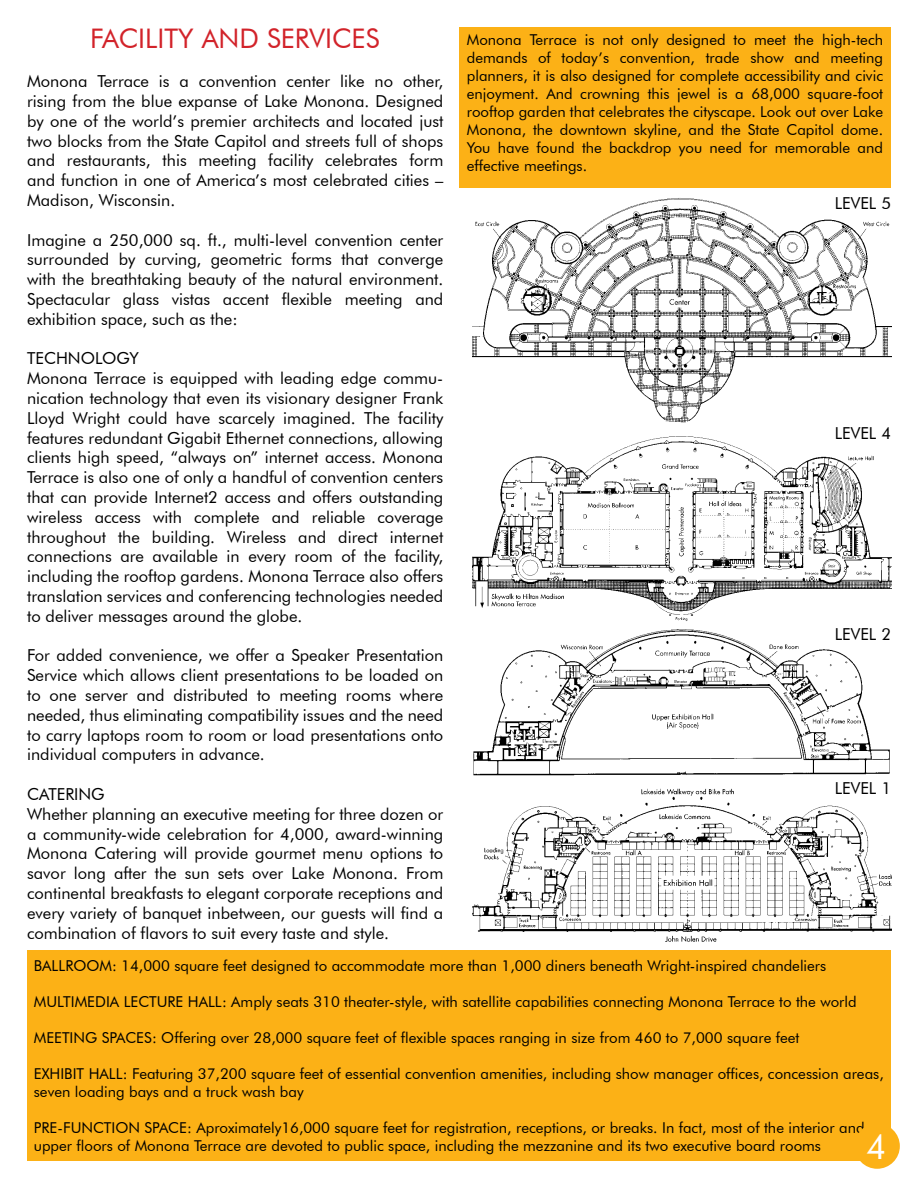
<style>
.page{position:relative;width:918px;height:1188px;background:#fff}
.page>*{position:absolute;margin:0;border:0;box-sizing:border-box;transform-origin:0 0}
.t1{font:34.5px "Futura BT";color:#fff}
.t2{font:27px "Futura BT";color:#d2232a}
.t3{font:16.5px/19.8px "Futura BT";color:#000;text-align:justify}
.t4{font:15px/18px "Futura BT";color:#000}
</style>
<div class="page">
<img style="left:472px;top:198px;width:419px;height:744px">
<div style="left:27px;top:951px;width:864px;height:210px;background:#fcb116"></div>
<div style="left:459px;top:27px;width:432px;height:161px;background:#fcb116"></div>
<div style="left:855px;top:1123px;width:45px;height:46px;background:#fcb116;border-radius:50%"></div>
<h2 class="t2" style="left:90px;top:22px;width:291px">FACILITY AND SERVICES</h2>
<p class="t3" style="left:27px;top:71px;width:418px">Monona Terrace is a convention center like no other, rising from the blue expanse of Lake Monona. Designed by one of the world’s premier architects and located just two blocks from the State Capitol and streets full of shops and restaurants, this meeting facility celebrates form and function in one of America’s most celebrated cities – Madison, Wisconsin.</p>
<p class="t3" style="left:27px;top:230px;width:418px">Imagine a 250,000 sq. ft., multi-level convention center surrounded by curving, geometric forms that converge with the breathtaking beauty of the natural environment.<br>Spectacular glass vistas accent flexible meeting and exhibition space, such as the:</p>
<p class="t3" style="left:27px;top:348px;width:418px;text-align:left">TECHNOLOGY<br>Monona Terrace is equipped with leading edge commu&shy;nication technology that even its visionary designer Frank Lloyd Wright could have scarcely imagined. The facility features redundant Gigabit Ethernet connections, allowing clients high speed, “always on” internet access. Monona Terrace is also one of only a handful of convention centers that can provide Internet2 access and offers outstanding wireless access with complete and reliable coverage throughout the building. Wireless and direct internet connections are available in every room of the facility, including the rooftop gardens. Monona Terrace also offers translation services and conferencing technologies needed to deliver messages around the globe.</p>
<p class="t3" style="left:27px;top:645px;width:418px">For added convenience, we offer a Speaker Presentation Service which allows client presentations to be loaded on to one server and distributed to meeting rooms where needed, thus eliminating compatibility issues and the need to carry laptops room to room or load presentations onto individual computers in advance.</p>
<p class="t3" style="left:27px;top:784px;width:418px;text-align:left">CATERING<br>Whether planning an executive meeting for three dozen or a community-wide celebration for 4,000, award-winning Monona Catering will provide gourmet menu options to savor long after the sun sets over Lake Monona. From continental breakfasts to elegant corporate receptions and every variety of banquet inbetween, our guests will find a combination of flavors to suit every taste and style.</p>
<p class="t4" style="left:467px;top:30px;width:418px;text-align:justify">Monona Terrace is not only designed to meet the high-tech demands of today’s convention, trade show and meeting planners, it is also designed for complete accessibility and civic enjoyment. And crowning this jewel is a 68,000 square-foot rooftop garden that celebrates the cityscape. Look out over Lake Monona, the downtown skyline, and the State Capitol dome.<br>You have found the backdrop you need for memorable and effective meetings.</p>
<p class="t3" style="left:835px;top:193px;width:58px">LEVEL 5</p>
<p class="t3" style="left:835px;top:423px;width:58px">LEVEL 4</p>
<p class="t3" style="left:835px;top:624px;width:58px">LEVEL 2</p>
<p class="t3" style="left:835px;top:778px;width:58px">LEVEL 1</p>
<p class="t4" style="left:34px;top:957px;width:794px">BALLROOM: 14,000 square feet designed to accommodate more than 1,000 diners beneath Wright-inspired chandeliers</p>
<p class="t4" style="left:34px;top:993px;width:824px">MULTIMEDIA LECTURE HALL: Amply seats 310 theater-style, with satellite capabilities connecting Monona Terrace to the world</p>
<p class="t4" style="left:34px;top:1029px;width:767px">MEETING SPACES: Offering over 28,000 square feet of flexible spaces ranging in size from 460 to 7,000 square feet</p>
<p class="t4" style="left:34px;top:1065px;width:851px">EXHIBIT HALL: Featuring 37,200 square feet of essential convention amenities, including show manager offices, concession areas, seven loading bays and a truck wash bay</p>
<p class="t4" style="left:34px;top:1119px;width:832px">PRE-FUNCTION SPACE: Aproximately16,000 square feet for registration, receptions, or breaks. In fact, most of the interior and upper floors of Monona Terrace are devoted to public space, including the mezzanine and its two executive board rooms</p>
<h1 class="t1" style="left:866px;top:1126px;width:22px">4</h1>
</div>
